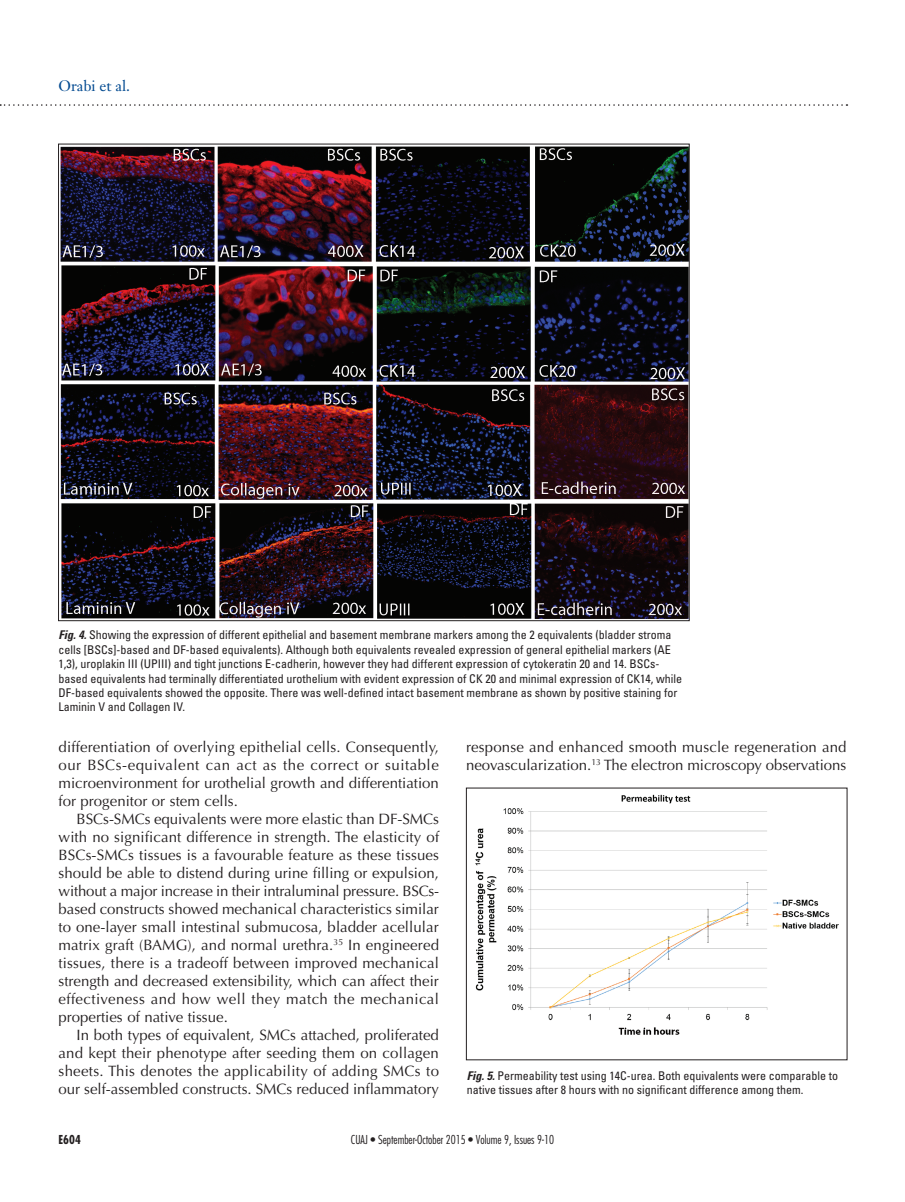
<style>
.page{position:relative;width:905px;height:1202px;background:#fff}
.page>*{position:absolute;margin:0;border:0;box-sizing:border-box;transform-origin:0 0}
.t1{font:15px/18px "Optima";color:#231f20;text-align:justify}
.t2{font:15px "Janson Text";color:#014990}
.t3{font:condensed 12px/14.4px "Univers";color:#231f20}
.t4{font:300 condensed 12px "Futura";color:#231f20}
.t5{font:700 condensed 12px "Futura";color:#231f20}
.s1{font-weight:700;font-style:italic}
</style>
<div class="page">
<svg style="left:0;top:104px;width:847px;height:2px"></svg>
<img style="left:60px;top:144px;width:630px;height:476px">
<img style="left:475px;top:794px;width:363px;height:241px">
<p class="t2" style="left:58px;top:76px;width:73px">Orabi et al.</p>
<p class="t3" style="left:58px;top:628px;width:625px"><span class="s1">Fig. 4.</span> Showing the expression of different epithelial and basement membrane markers among the 2 equivalents (bladder stroma cells [BSCs]-based and DF-based equivalents). Although both equivalents revealed expression of general epithelial markers (AE 1,3), uroplakin III (UPIII) and tight junctions E-cadherin, however they had different expression of cytokeratin 20 and 14. BSCs&shy;based equivalents had terminally differentiated urothelium with evident expression of CK 20 and minimal expression of CK14, while DF-based equivalents showed the opposite. There was well-defined intact basement membrane as shown by positive staining for Laminin V and Collagen IV.</p>
<p class="t1" style="left:58px;top:738px;width:382px">differentiation of overlying epithelial cells. Consequently, our BSCs-equivalent can act as the correct or suitable microenvironment for urothelial growth and differentiation for progenitor or stem cells.</p>
<p class="t1" style="left:58px;top:810px;width:382px;text-indent:18px">BSCs-SMCs equivalents were more elastic than DF-SMCs with no significant difference in strength. The elasticity of BSCs-SMCs tissues is a favourable feature as these tissues should be able to distend during urine filling or expulsion, without a major increase in their intraluminal pressure. BSCs&shy;based constructs showed mechanical characteristics similar to one-layer small intestinal submucosa, bladder acellular matrix graft (BAMG), and normal urethra.<sup>35</sup> In engineered tissues, there is a tradeoff between improved mechanical strength and decreased extensibility, which can affect their effectiveness and how well they match the mechanical properties of native tissue.</p>
<p class="t1" style="left:58px;top:1026px;width:382px;text-indent:18px">In both types of equivalent, SMCs attached, proliferated and kept their phenotype after seeding them on collagen sheets. This denotes the applicability of adding SMCs to our self-assembled constructs. SMCs reduced inflammatory</p>
<p class="t1" style="left:466px;top:738px;width:382px">response and enhanced smooth muscle regeneration and neovascularization.<sup>13</sup> The electron microscopy observations</p>
<p class="t3" style="left:467px;top:1068px;width:373px"><span class="s1">Fig. 5.</span> Permeability test using 14C-urea. Both equivalents were comparable to native tissues after 8 hours with no significant difference among them.</p>
<p class="t5" style="left:58px;top:1131px;width:24px">E604</p>
<p class="t4" style="left:351px;top:1132px;width:204px">CUAJ • September-October 2015 • Volume 9, Issues 9-10</p>
</div>
